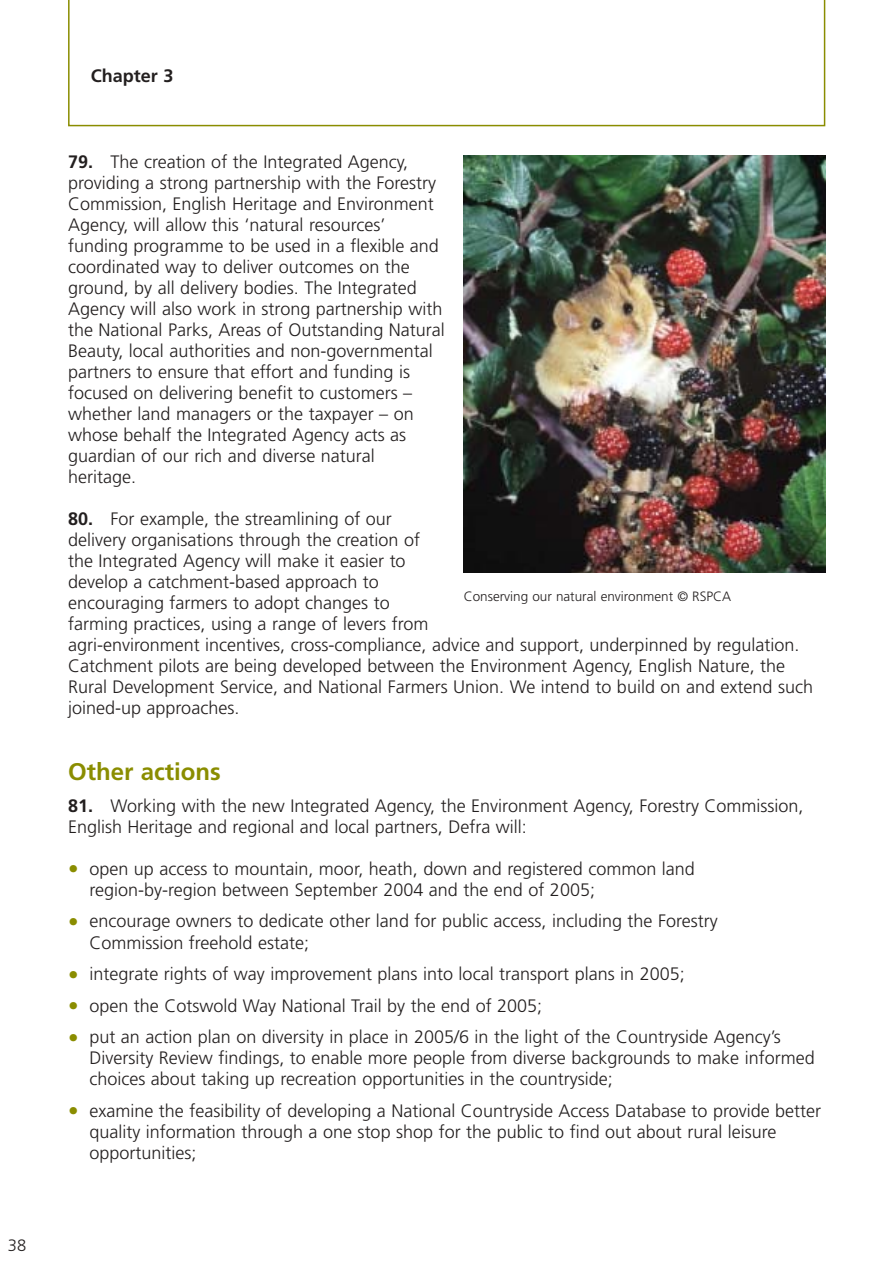
<style>
.page{position:relative;width:893px;height:1262px;background:#fff}
.page>*{position:absolute;margin:0;border:0;box-sizing:border-box;transform-origin:0 0}
.t1{font:700 24px "Frutiger";color:#8a8d00}
.t2{font:300 18px/21px "Frutiger";color:#231f1f}
.t3{font:700 18px "Frutiger";color:#231f1f}
.t4{font:300 16.5px "Frutiger";color:#231f1f}
.t5{font:300 13.5px "Frutiger";color:#231f1f}
.s1{font-weight:700}
.s2{font-size:21px;color:#8a8d00}
</style>
<div class="page">
<svg style="left:68px;top:0;width:757px;height:126px"></svg>
<img style="left:463px;top:155px;width:362px;height:417px">
<p class="t4" style="left:8px;top:1238px;width:20px">38</p>
<p class="t3" style="left:91px;top:69px;width:84px">Chapter 3</p>
<p class="t2" style="left:68px;top:153px;width:378px"><span class="s1">79.</span> The creation of the Integrated Agency, providing a strong partnership with the Forestry Commission, English Heritage and Environment Agency, will allow this ‘natural resources’ funding programme to be used in a flexible and coordinated way to deliver outcomes on the ground, by all delivery bodies. The Integrated Agency will also work in strong partnership with the National Parks, Areas of Outstanding Natural Beauty, local authorities and non-governmental partners to ensure that effort and funding is focused on delivering benefit to customers – whether land managers or the taxpayer – on whose behalf the Integrated Agency acts as guardian of our rich and diverse natural heritage.</p>
<p class="t2" style="left:68px;top:510px;width:746px"><span class="s1">80.</span> For example, the streamlining of our<br>delivery organisations through the creation of<br>the Integrated Agency will make it easier to<br>develop a catchment-based approach to<br>encouraging farmers to adopt changes to<br>farming practices, using a range of levers from<br>agri-environment incentives, cross-compliance, advice and support, underpinned by regulation.<br>Catchment pilots are being developed between the Environment Agency, English Nature, the Rural Development Service, and National Farmers Union. We intend to build on and extend such joined-up approaches.</p>
<p class="t5" style="left:463px;top:590px;width:269px">Conserving our natural environment © RSPCA</p>
<h1 class="t1" style="left:68px;top:762px;width:154px">Other actions</h1>
<p class="t2" style="left:68px;top:796px;width:737px"><span class="s1">81.</span> Working with the new Integrated Agency, the Environment Agency, Forestry Commission,<br>English Heritage and regional and local partners, Defra will:</p>
<p class="t2" style="left:89px;top:859px;width:607px;text-indent:-21px"><span class="s2">•</span> open up access to mountain, moor, heath, down and registered common land region-by-region between September 2004 and the end of 2005;</p>
<p class="t2" style="left:89px;top:912px;width:630px;text-indent:-21px"><span class="s2">•</span> encourage owners to dedicate other land for public access, including the Forestry<br>Commission freehold estate;</p>
<p class="t2" style="left:68px;top:964px;width:618px"><span class="s2">•</span> integrate rights of way improvement plans into local transport plans in 2005;</p>
<p class="t2" style="left:68px;top:996px;width:475px"><span class="s2">•</span> open the Cotswold Way National Trail by the end of 2005;</p>
<p class="t2" style="left:89px;top:1027px;width:726px;text-indent:-21px"><span class="s2">•</span> put an action plan on diversity in place in 2005/6 in the light of the Countryside Agency’s<br>Diversity Review findings, to enable more people from diverse backgrounds to make informed choices about taking up recreation opportunities in the countryside;</p>
<p class="t2" style="left:89px;top:1101px;width:733px;text-indent:-21px"><span class="s2">•</span> examine the feasibility of developing a National Countryside Access Database to provide better quality information through a one stop shop for the public to find out about rural leisure opportunities;</p>
</div>
